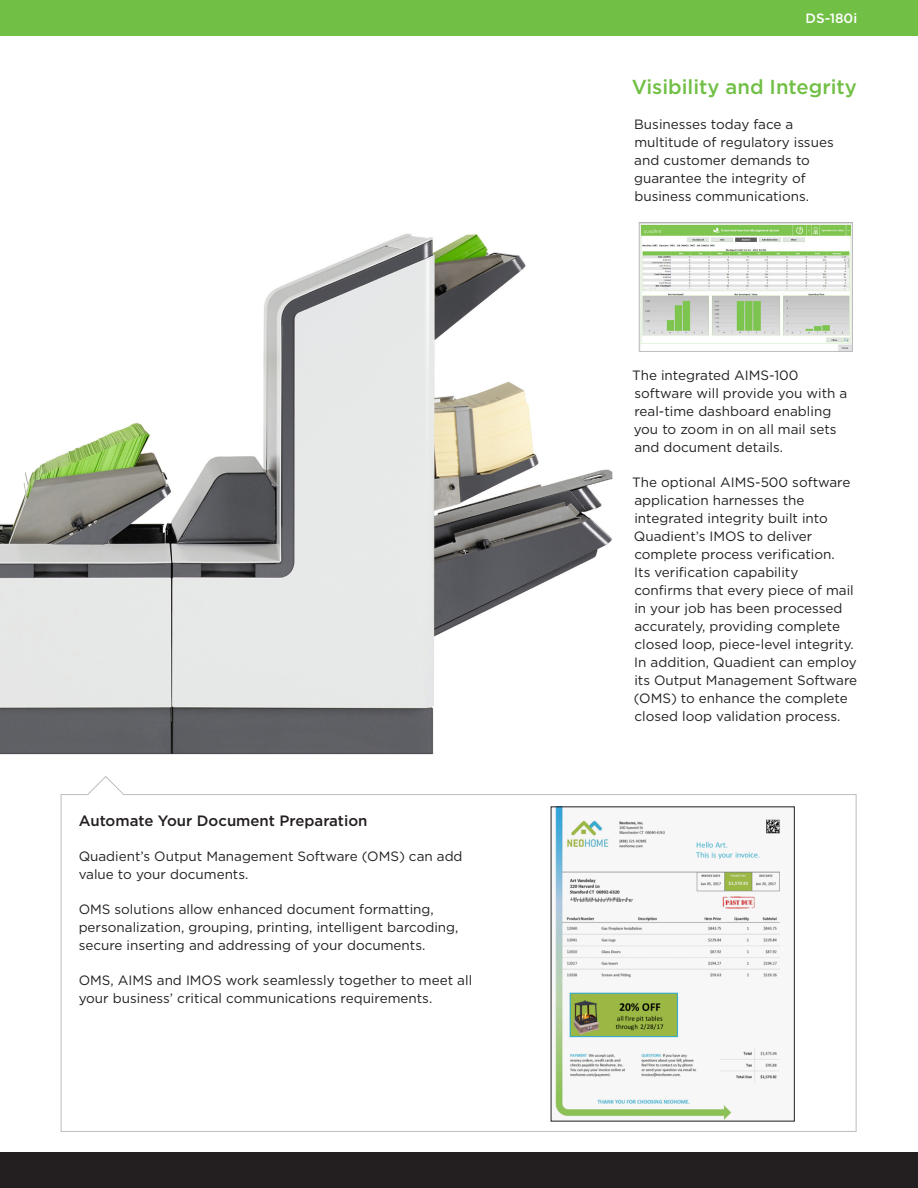
<style>
.page{position:relative;width:918px;height:1188px;background:#fff}
.page>*{position:absolute;margin:0;border:0;box-sizing:border-box;transform-origin:0 0}
.t1{font:500 20.25px "Gotham";color:#71bf44}
.t2{font:500 15px "Gotham";color:#231f20}
.t3{font:13.5px/18px "Gotham";color:#231f20}
.t4{font:500 13.5px "Gotham";color:#fff}
</style>
<div class="page">
<div style="left:0;top:0;width:918px;height:36px;background:#71bf44"></div>
<div style="left:0;top:1152px;width:918px;height:36px;background:#231f20"></div>
<img style="left:641px;top:224px;width:210px;height:126px">
<div style="left:639px;top:222px;width:214px;height:130px;border:1px solid #bcbdc0"></div>
<svg style="left:60px;top:776px;width:797px;height:356px"></svg>
<img style="left:0;top:233px;width:612px;height:522px">
<img style="left:553px;top:809px;width:240px;height:310px">
<p class="t2" style="left:79px;top:810px;width:290px">Automate Your Document Preparation</p>
<p class="t3" style="left:79px;top:846px;width:385px">Quadient’s Output Management Software (OMS) can add value to your documents.</p>
<p class="t3" style="left:79px;top:899px;width:381px">OMS solutions allow enhanced document formatting, personalization, grouping, printing, intelligent barcoding, secure inserting and addressing of your documents.</p>
<p class="t3" style="left:79px;top:970px;width:395px">OMS, AIMS and IMOS work seamlessly together to meet all your business’ critical communications requirements.</p>
<p class="t4" style="left:806px;top:10px;width:53px">DS-180i</p>
<p class="t1" style="left:632px;top:73px;width:227px">Visibility and Integrity</p>
<p class="t3" style="left:634px;top:115px;width:201px">Businesses today face a multitude of regulatory issues and customer demands to guarantee the integrity of business communications.</p>
<p class="t3" style="left:632px;top:366px;width:217px">The integrated AIMS-100 software will provide you with a real-time dashboard enabling you to zoom in on all mail sets and document details.</p>
<p class="t3" style="left:632px;top:473px;width:227px">The optional AIMS-500 software application harnesses the integrated integrity built into<br>Quadient’s IMOS to deliver complete process verification.<br>Its verification capability<br>confi rms that every piece of mail in your job has been processed accurately, providing complete closed loop, piece-level integrity.<br>In addition, Quadient can employ its Output Management Software (OMS) to enhance the complete closed loop validation process.</p>
</div>
